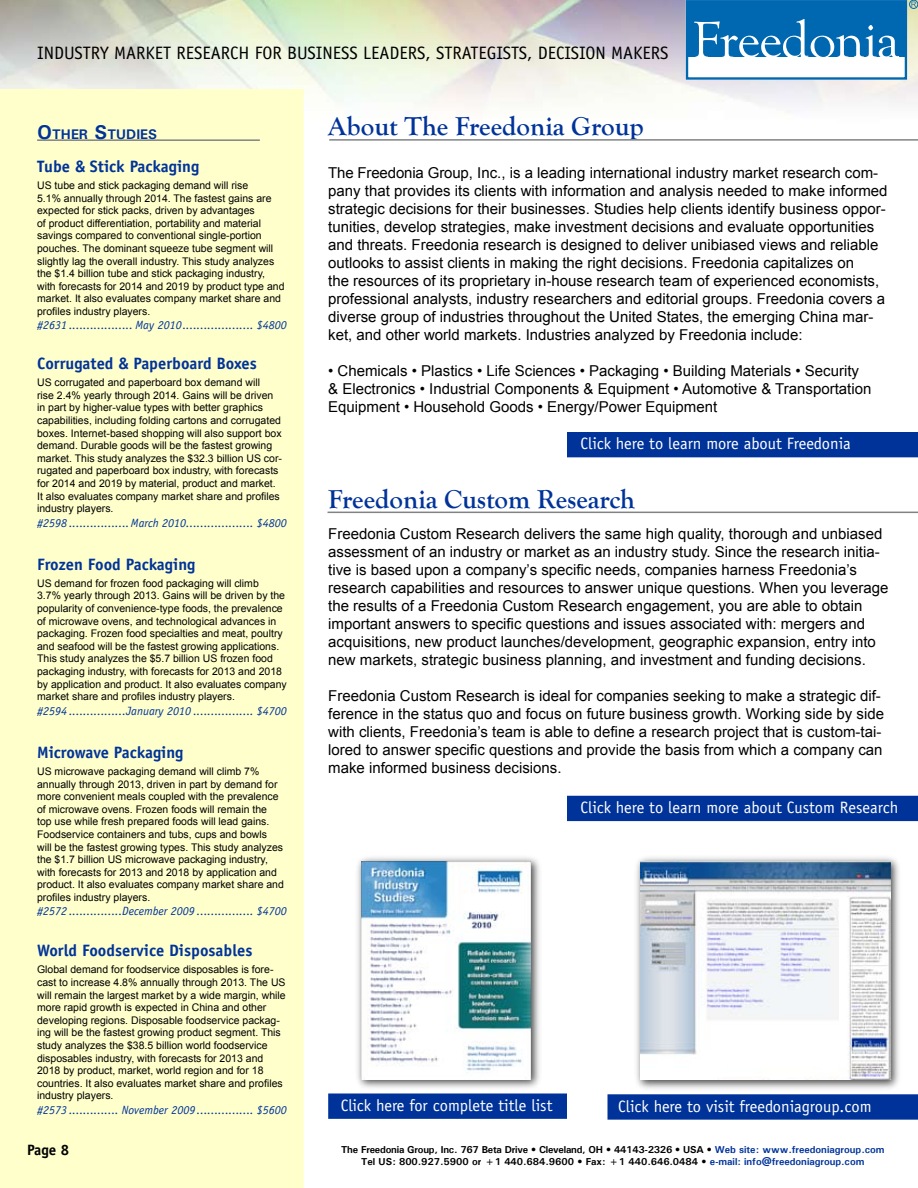
<style>
.page{position:relative;width:918px;height:1188px;background:#fff}
.page>*{position:absolute;margin:0;border:0;box-sizing:border-box;transform-origin:0 0}
.t1{font:700 27px "Goudy Old Style T";color:#039}
.t2{font:18px "Officina Sans";color:#000}
.t3{font:16.5px "Officina Sans";color:#fff}
.t4{font:700 16.5px "Officina Sans";color:#039}
.t5{font:15px/18px "Arial";color:#000}
.t6{font:700 15px "Officina Sans";color:#000}
.t7{font:700 13.95px "Univers";color:#039}
.t8{font:italic 12px "Officina Sans";color:#039}
.t9{font:10.5px/12.6px "Arial";color:#000}
.t10{font:700 10.05px/12px "Univers";color:#000;text-align:center}
.s1{font-size:19.95px}
.s2{font-style:italic}
.s3{color:#039}
</style>
<div class="page">
<div style="left:0;top:89px;width:304px;height:1099px;background:#ffc"></div>
<hr style="left:329px;top:139px;width:589px;height:2px;background:#808284">
<hr style="left:328px;top:512px;width:590px;height:1px;background:#808284">
<div style="left:567px;top:432px;width:351px;height:25px;background:#039"></div>
<div style="left:568px;top:796px;width:349px;height:24px;background:#039"></div>
<div style="left:567px;top:796px;width:351px;height:25px;border:2px solid #039"></div>
<div style="left:329px;top:1094px;width:237px;height:24px;background:#039"></div>
<div style="left:328px;top:1094px;width:239px;height:25px;border:2px solid #039"></div>
<hr style="left:37px;top:139px;width:223px;height:2px;background:#808284">
<div style="left:686px;top:0;width:221px;height:80px;border:2px solid #0067b1"></div>
<div style="left:687px;top:1px;width:218px;height:56px;background:#0067b1"></div>
<svg style="left:694px;top:19px;width:205px;height:38px"></svg>
<div style="left:909px;top:0;width:9px;height:9px;border:1px solid #0067b1;border-radius:50%"></div>
<svg style="left:911px;top:2px;width:5px;height:5px"></svg>
<div style="left:608px;top:1095px;width:309px;height:24px;background:#039"></div>
<div style="left:608px;top:1094px;width:310px;height:26px;border:2px solid #039"></div>
<div style="left:353px;top:853px;width:190px;height:239px;background:#000;opacity:.75"></div>
<img style="left:361px;top:861px;width:170px;height:219px">
<div style="left:632px;top:854px;width:271px;height:238px;background:#000;opacity:.75"></div>
<img style="left:640px;top:862px;width:251px;height:218px">
<h2 class="t2" style="left:37px;top:42px;width:633px">INDUSTRY MARKET RESEARCH FOR BUSINESS LEADERS, STRATEGISTS, DECISION MAKERS</h2>
<h3 class="t7" style="left:37px;top:126px;width:120px"><span class="s1">O</span>ther <span class="s1">S</span>tudies</h3>
<h3 class="t4" style="left:37px;top:156px;width:164px">Tube &amp; Stick Packaging</h3>
<p class="t9" style="left:37px;top:179px;width:249px">US tube and stick packaging demand will rise<br>5.1% annually through 2014. The fastest gains are expected for stick packs, driven by advantages<br>of product differentiation, portability and material savings compared to conventional single-portion pouches. The dominant squeeze tube segment will slightly lag the overall industry. This study analyzes the $1.4 billion tube and stick packaging industry, with forecasts for 2014 and 2019 by product type and market. It also evaluates company market share and profiles industry players.</p>
<p class="t8" style="left:37px;top:318px;width:251px">#2631 .................. May 2010.................... $4800</p>
<h3 class="t4" style="left:37px;top:353px;width:221px">Corrugated &amp; Paperboard Boxes</h3>
<p class="t9" style="left:37px;top:376px;width:246px">US corrugated and paperboard box demand will<br>rise 2.4% yearly through 2014. Gains will be driven in part by higher-value types with better graphics capabilities, including folding cartons and corrugated boxes. Internet-based shopping will also support box demand. Durable goods will be the fastest growing market. This study analyzes the $32.3 billion US cor&shy;rugated and paperboard box industry, with forecasts for 2014 and 2019 by material, product and market.<br>It also evaluates company market share and profiles industry players.</p>
<p class="t8" style="left:37px;top:516px;width:251px">#2598 .................March 2010................... $4800</p>
<h3 class="t4" style="left:37px;top:554px;width:160px">Frozen Food Packaging</h3>
<p class="t9" style="left:37px;top:577px;width:251px">US demand for frozen food packaging will climb<br>3.7% yearly through 2013. Gains will be driven by the popularity of convenience-type foods, the prevalence of microwave ovens, and technological advances in packaging. Frozen food specialties and meat, poultry and seafood will be the fastest growing applications.<br>This study analyzes the $5.7 billion US frozen food packaging industry, with forecasts for 2013 and 2018 by application and product. It also evaluates company market share and profiles industry players.</p>
<p class="t8" style="left:37px;top:703px;width:251px">#2594 ................January 2010 ................. $4700</p>
<h3 class="t4" style="left:37px;top:742px;width:148px">Microwave Packaging</h3>
<p class="t9" style="left:37px;top:765px;width:248px">US microwave packaging demand will climb 7% annually through 2013, driven in part by demand for more convenient meals coupled with the prevalence of microwave ovens. Frozen foods will remain the top use while fresh prepared foods will lead gains.<br>Foodservice containers and tubs, cups and bowls will be the fastest growing types. This study analyzes the $1.7 billion US microwave packaging industry, with forecasts for 2013 and 2018 by application and product. It also evaluates company market share and profiles industry players.</p>
<p class="t8" style="left:37px;top:904px;width:251px">#2572 ...............December 2009 ................ $4700</p>
<h3 class="t4" style="left:37px;top:941px;width:217px">World Foodservice Disposables</h3>
<p class="t9" style="left:37px;top:964px;width:250px">Global demand for foodservice disposables is fore&shy;cast to increase 4.8% annually through 2013. The US will remain the largest market by a wide margin, while more rapid growth is expected in China and other developing regions. Disposable foodservice packag&shy;ing will be the fastest growing product segment. This study analyzes the $38.5 billion world foodservice disposables industry, with forecasts for 2013 and 2018 by product, market, world region and for 18 countries. It also evaluates market share and profiles industry players.</p>
<p class="t8" style="left:37px;top:1103px;width:251px">#2573 .............. November 2009 ................ $5600</p>
<h3 class="t6" style="left:27px;top:1140px;width:44px">Page 8</h3>
<h1 class="t1" style="left:328px;top:111px;width:317px">About The Freedonia Group</h1>
<p class="t5" style="left:328px;top:164px;width:561px">The Freedonia Group, Inc., is a leading international industry market research com&shy;pany that provides its clients with information and analysis needed to make informed strategic decisions for their businesses. Studies help clients identify business oppor&shy;tunities, develop strategies, make investment decisions and evaluate opportunities and threats. Freedonia research is designed to deliver unibiased views and reliable outlooks to assist clients in making the right decisions. Freedonia capitalizes on<br>the resources of its proprietary in-house research team of experienced economists, professional analysts, industry researchers and editorial groups. Freedonia covers a diverse group of industries throughout the United States, the emerging China mar&shy;ket, and other world markets. Industries analyzed by Freedonia include:</p>
<h3 class="t5" style="left:328px;top:362px;width:545px"><span class="s2">•</span> Chemicals • Plastics • Life Sciences • Packaging • Building Materials • Security &amp; Electronics • Industrial Components &amp; Equipment • Automotive &amp; Transportation<br>Equipment • Household Goods • Energy/Power Equipment</h3>
<h3 class="t3" style="left:580px;top:434px;width:272px">Click here to learn more about Freedonia</h3>
<h1 class="t1" style="left:328px;top:484px;width:308px">Freedonia Custom Research</h1>
<p class="t5" style="left:328px;top:525px;width:562px">Freedonia Custom Research delivers the same high quality, thorough and unbiased assessment of an industry or market as an industry study. Since the research initia&shy;tive is based upon a company’s specific needs, companies harness Freedonia’s research capabilities and resources to answer unique questions. When you leverage the results of a Freedonia Custom Research engagement, you are able to obtain important answers to specific questions and issues associated with: mergers and acquisitions, new product launches/development, geographic expansion, entry into new markets, strategic business planning, and investment and funding decisions.</p>
<p class="t5" style="left:328px;top:687px;width:557px">Freedonia Custom Research is ideal for companies seeking to make a strategic dif&shy;ference in the status quo and focus on future business growth. Working side by side with clients, Freedonia’s team is able to define a research project that is custom-tai&shy;lored to answer specific questions and provide the basis from which a company can make informed business decisions.</p>
<h3 class="t3" style="left:580px;top:798px;width:319px">Click here to learn more about Custom Research</h3>
<h3 class="t3" style="left:341px;top:1096px;width:213px">Click here for complete title list</h3>
<h3 class="t3" style="left:618px;top:1096px;width:255px">Click here to visit freedoniagroup.com</h3>
<p class="t10" style="left:341px;top:1143px;width:545px">The Freedonia Group, Inc. 767 Beta Drive • Cleveland, OH • 44143-2326 • USA • <span class="s3">Web site: www.freedoniagroup.com<br></span>Tel US: 800.927.5900 or +1 440.684.9600 • Fax: +1 440.646.0484 • <span class="s3">e-mail: info@freedoniagroup.com</span></p>
</div>
